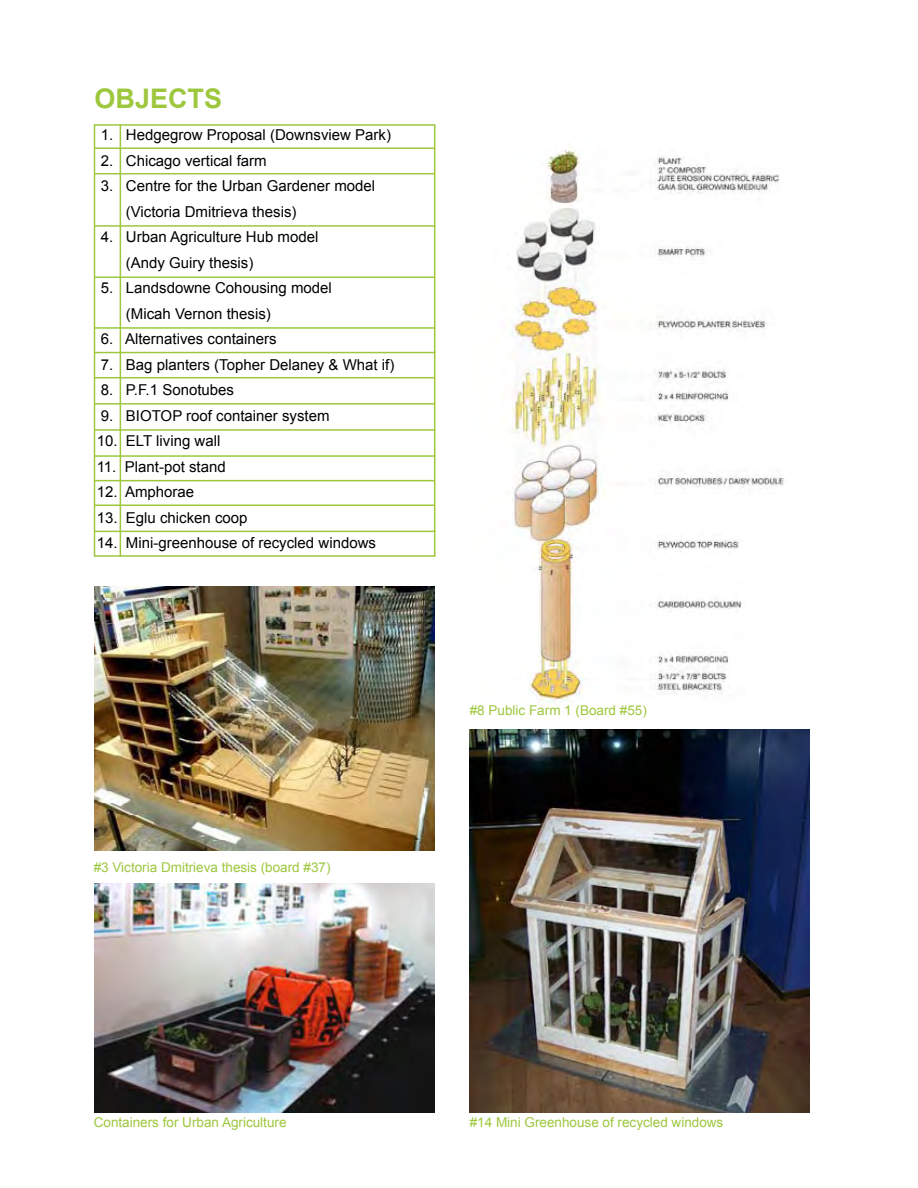
<style>
.page{position:relative;width:918px;height:1188px;background:#fff}
.page>*{position:absolute;margin:0;border:0;box-sizing:border-box;transform-origin:0 0}
.t1{font:700 27px "Arial";color:#9dc73d}
.t2{font:15px/25.5px "Arial";color:#000}
.t3{font:13.5px "Arial";color:#9dc73d}
</style>
<div class="page">
<hr style="left:120px;top:125px;width:1px;height:432px;background:#9dc73d">
<hr style="left:94px;top:124px;width:341px;height:2px;background:#9dc73d">
<hr style="left:434px;top:124px;width:1px;height:433px;background:#9dc73d">
<hr style="left:94px;top:124px;width:1px;height:433px;background:#9dc73d">
<hr style="left:95px;top:555px;width:340px;height:2px;background:#9dc73d">
<hr style="left:94px;top:531px;width:341px;height:1px;background:#9dc73d">
<hr style="left:95px;top:505px;width:339px;height:1px;background:#9dc73d">
<hr style="left:94px;top:480px;width:340px;height:1px;background:#9dc73d">
<hr style="left:95px;top:455px;width:340px;height:2px;background:#9dc73d">
<hr style="left:94px;top:429px;width:341px;height:2px;background:#9dc73d">
<hr style="left:95px;top:403px;width:339px;height:2px;background:#9dc73d">
<hr style="left:94px;top:377px;width:340px;height:1px;background:#9dc73d">
<hr style="left:95px;top:352px;width:340px;height:1px;background:#9dc73d">
<hr style="left:94px;top:327px;width:341px;height:2px;background:#9dc73d">
<hr style="left:94px;top:276px;width:340px;height:2px;background:#9dc73d">
<hr style="left:94px;top:225px;width:341px;height:2px;background:#9dc73d">
<hr style="left:94px;top:173px;width:340px;height:1px;background:#9dc73d">
<hr style="left:94px;top:147px;width:340px;height:2px;background:#9dc73d">
<img style="left:511px;top:148px;width:273px;height:554px">
<img style="left:470px;top:729px;width:340px;height:384px">
<img style="left:94px;top:587px;width:341px;height:264px">
<img style="left:94px;top:884px;width:341px;height:229px">
<h1 class="t1" style="left:94px;top:81px;width:129px">OBJECTS</h1>
<p class="t2" style="left:101px;top:123px;width:292px">1. Hedgegrow Proposal (Downsview Park)</p>
<p class="t2" style="left:101px;top:148px;width:167px">2. Chicago vertical farm</p>
<p class="t2" style="left:126px;top:174px;width:251px;text-indent:-25px">3. Centre for the Urban Gardener model (Victoria Dmitrieva thesis)</p>
<p class="t2" style="left:126px;top:225px;width:194px;text-indent:-25px">4. Urban Agriculture Hub model (Andy Guiry thesis)</p>
<p class="t2" style="left:126px;top:276px;width:207px;text-indent:-25px">5. Landsdowne Cohousing model (Micah Vernon thesis)</p>
<p class="t2" style="left:101px;top:327px;width:177px">6. Alternatives containers</p>
<p class="t2" style="left:101px;top:352px;width:295px">7. Bag planters (Topher Delaney &amp; What if)</p>
<p class="t2" style="left:101px;top:378px;width:135px">8. P.F.1 Sonotubes</p>
<p class="t2" style="left:101px;top:403px;width:230px">9. BIOTOP roof container system</p>
<p class="t2" style="left:97px;top:429px;width:125px">10. ELT living wall</p>
<p class="t2" style="left:97px;top:454px;width:130px">11. Plant-pot stand</p>
<p class="t2" style="left:97px;top:480px;width:99px">12. Amphorae</p>
<p class="t2" style="left:97px;top:505px;width:152px">13. Eglu chicken coop</p>
<p class="t2" style="left:97px;top:531px;width:281px">14. Mini-greenhouse of recycled windows</p>
<p class="t3" style="left:94px;top:859px;width:238px">#3 Victoria Dmitrieva thesis (board #37)</p>
<p class="t3" style="left:470px;top:701px;width:179px">#8 Public Farm 1 (Board #55)</p>
<p class="t3" style="left:94px;top:1114px;width:194px">Containers for Urban Agriculture</p>
<p class="t3" style="left:470px;top:1114px;width:255px">#14 Mini Greenhouse of recycled windows</p>
</div>
